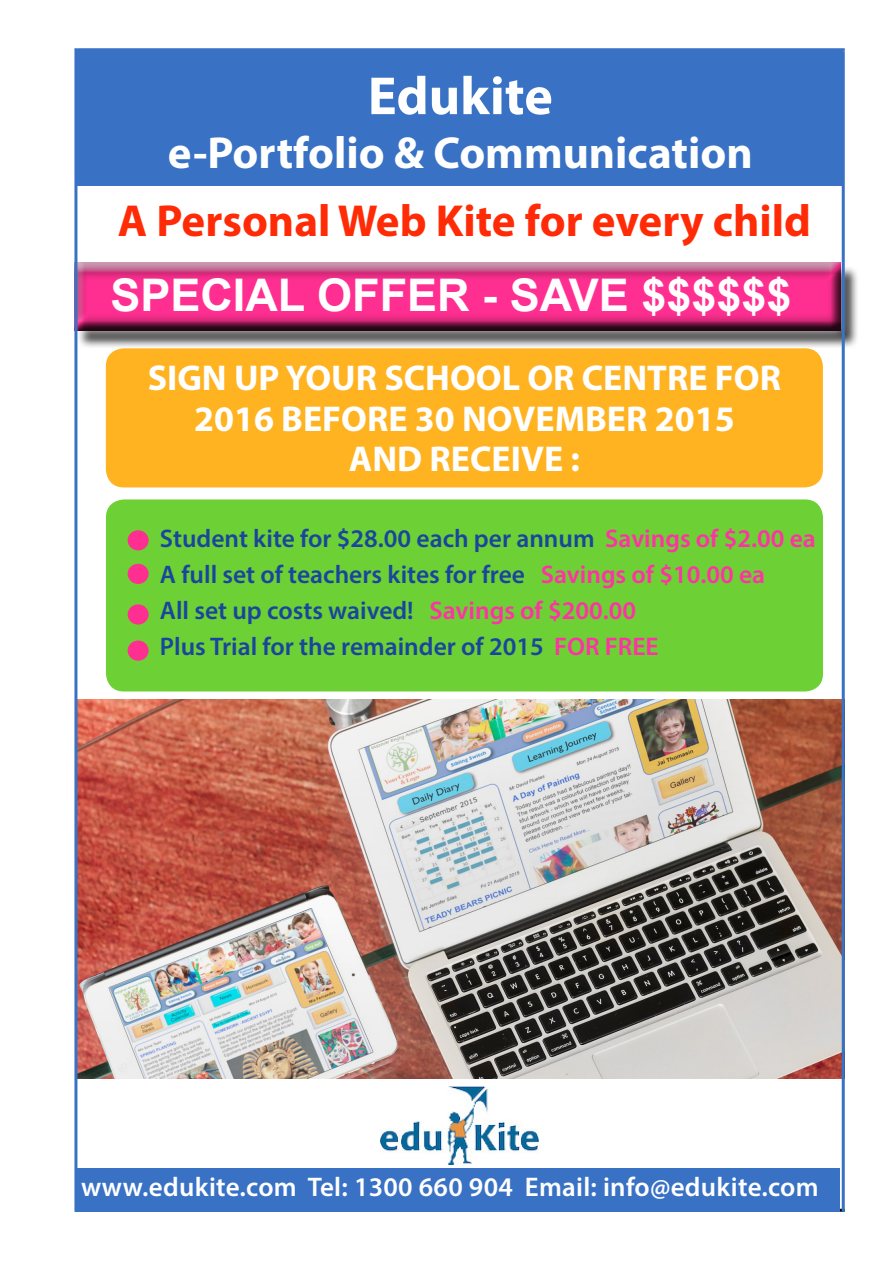
<style>
.page{position:relative;width:893px;height:1263px;background:#fff}
.page>*{position:absolute;margin:0;border:0;box-sizing:border-box;transform-origin:0 0}
.t1{font:700 54px "Myriad Pro";color:#fff}
.t2{font:700 45px "Myriad Pro";color:#ff2b06}
.t3{font:700 45px "Myriad Pro";color:#fff}
.t4{font:700 45px "Arial";color:#fff}
.t5{font:700 36px/40.5px "Myriad Pro";color:#fff;text-align:center}
.t6{font:600 27px "Myriad Pro";letter-spacing:.01em;color:#fff}
.t7{font:600 25.5px/36px "Myriad Pro";color:#19459d}
.s1{color:#ff32a5}
</style>
<div class="page">
<div style="left:106px;top:348px;width:717px;height:139px;background:#ffb321;border-radius:18px"></div>
<div style="left:77px;top:50px;width:766px;height:136px;background:#3972c5"></div>
<img style="left:381px;top:1086px;width:157px;height:78px">
<hr style="left:77px;top:48px;width:768px;height:3px;background:#3972c5">
<img style="left:77px;top:699px;width:765px;height:379px">
<div style="left:106px;top:499px;width:717px;height:192px;background:#6dd035;border-radius:18px"></div>
<div style="left:128px;top:640px;width:21px;height:21px;background:#ff2f91;border-radius:50%"></div>
<div style="left:128px;top:604px;width:21px;height:20px;background:#ff2f91;border-radius:50%"></div>
<div style="left:128px;top:564px;width:21px;height:20px;background:#ff2f91;border-radius:50%"></div>
<div style="left:128px;top:530px;width:21px;height:20px;background:#ff2f91;border-radius:50%"></div>
<div style="left:77px;top:265px;width:782px;height:85px;background:#000;opacity:.75"></div>
<div style="left:65px;top:253px;width:785px;height:88px;background:#fff;opacity:.75"></div>
<div style="left:58px;top:246px;width:799px;height:85px;background:#fff"></div>
<div style="left:68px;top:255px;width:784px;height:76px;background:#000;opacity:.75"></div>
<div style="left:75px;top:1168px;width:765px;height:44px;background:#3972c5"></div>
<hr style="left:74px;top:48px;width:3px;height:1164px;background:#3972c5">
<hr style="left:842px;top:51px;width:3px;height:1161px;background:#3972c5">
<h1 class="t1" style="left:368px;top:61px;width:186px">Edukite</h1>
<h2 class="t3" style="left:168px;top:124px;width:586px">e-Portfolio &amp; Communication</h2>
<h2 class="t2" style="left:118px;top:192px;width:695px">A Personal Web Kite for every child</h2>
<h2 class="t4" style="left:110px;top:265px;width:683px">SPECIAL OFFER - SAVE $$$$$$</h2>
<h3 class="t5" style="left:148px;top:357px;width:635px">SIGN UP YOUR SCHOOL OR CENTRE FOR<br>2016 BEFORE 30 NOVEMBER 2015<br>AND RECEIVE :</h3>
<p class="t7" style="left:160px;top:520px;width:657px">Student kite for $28.00 each per annum <span class="s1">Savings of $2.00 ea </span>A full set of teachers kites for free <span class="s1">Savings of $10.00 ea<br></span>All set up costs waived! <span class="s1">Savings of $200.00<br></span>Plus Trial for the remainder of 2015 <span class="s1">FOR FREE</span></p>
<p class="t6" style="left:81px;top:1170px;width:739px">www.edukite.com Tel: 1300 660 904 Email: info@edukite.com</p>
</div>
